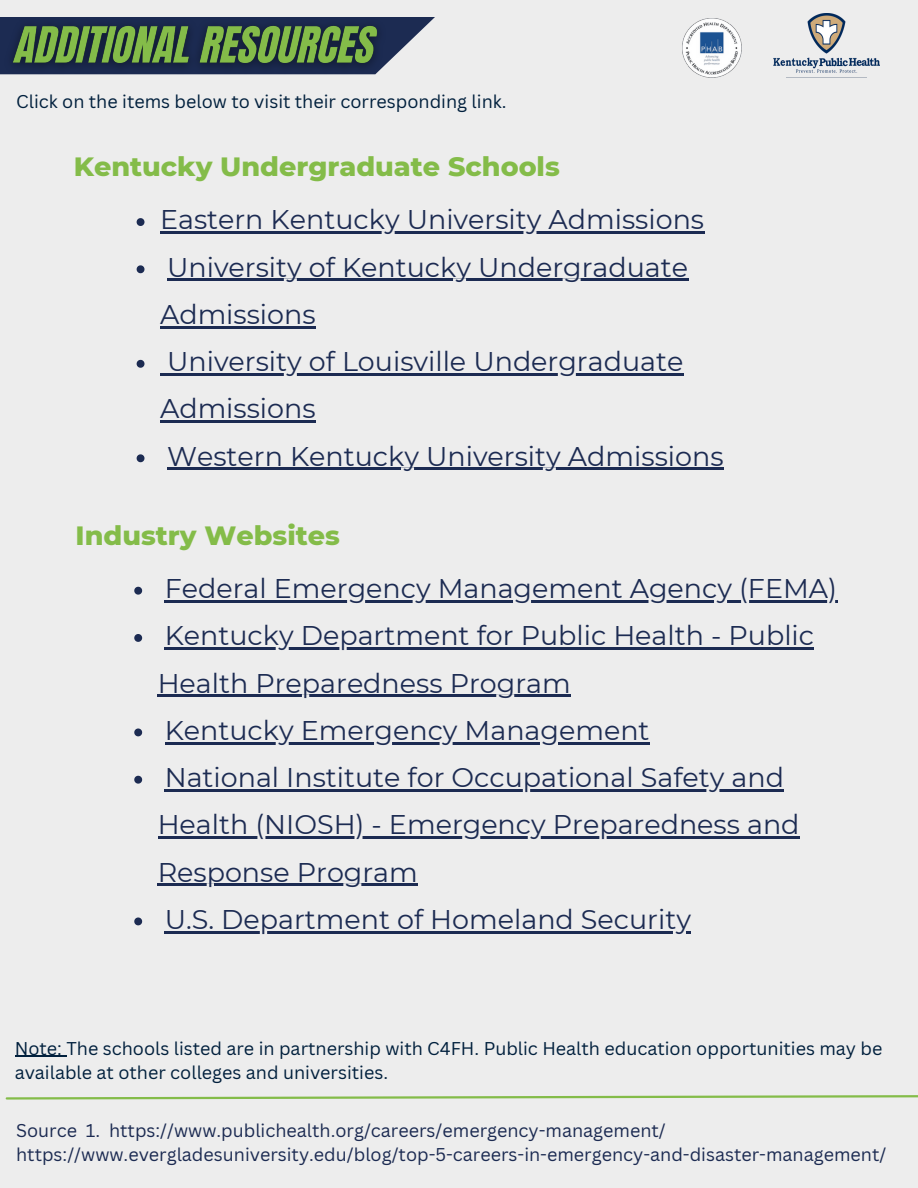
<style>
.page{position:relative;width:918px;height:1188px;background:#ededed}
.page>*{position:absolute;margin:0;border:0;box-sizing:border-box;transform-origin:0 0}
.t1{font:27px/47.2px "Montserrat";color:#1c2b52}
.t2{font:800 27px "Montserrat";color:#84bc49}
.t3{font:18px/24.8px "Canva Sans";color:#01203d}
.t4{font:18px/24.8px "Canva Sans";color:#1c2b52}
</style>
<div class="page">
<svg style="left:396px;top:17px;width:39px;height:38px"></svg>
<img style="left:0;top:17px;width:396px;height:58px">
<svg style="left:137px;top:218px;width:7px;height:8px"></svg>
<hr style="left:160px;top:232px;width:544px;height:2px;background:#1c2b52">
<svg style="left:137px;top:265px;width:7px;height:8px"></svg>
<hr style="left:167px;top:279px;width:521px;height:2px;background:#1c2b52">
<hr style="left:160px;top:326px;width:156px;height:2px;background:#1c2b52">
<svg style="left:137px;top:360px;width:7px;height:8px"></svg>
<svg style="left:160px;top:373px;width:7px;height:3px"></svg>
<hr style="left:167px;top:373px;width:516px;height:3px;background:#1c2b52">
<hr style="left:160px;top:421px;width:156px;height:2px;background:#1c2b52">
<svg style="left:137px;top:454px;width:7px;height:8px"></svg>
<hr style="left:167px;top:468px;width:557px;height:2px;background:#1c2b52">
<svg style="left:134px;top:587px;width:8px;height:8px"></svg>
<hr style="left:165px;top:600px;width:567px;height:3px;background:#1c2b52">
<hr style="left:732px;top:600px;width:105px;height:3px;background:#1c2b52">
<svg style="left:134px;top:634px;width:8px;height:8px"></svg>
<hr style="left:165px;top:648px;width:649px;height:2px;background:#1c2b52">
<hr style="left:158px;top:695px;width:413px;height:2px;background:#1c2b52">
<svg style="left:134px;top:729px;width:8px;height:7px"></svg>
<hr style="left:165px;top:742px;width:485px;height:2px;background:#1c2b52">
<svg style="left:134px;top:776px;width:8px;height:8px"></svg>
<hr style="left:165px;top:789px;width:619px;height:3px;background:#1c2b52">
<hr style="left:158px;top:837px;width:642px;height:2px;background:#1c2b52">
<hr style="left:158px;top:884px;width:260px;height:2px;background:#1c2b52">
<svg style="left:134px;top:918px;width:8px;height:7px"></svg>
<hr style="left:165px;top:931px;width:526px;height:2px;background:#1c2b52">
<svg style="left:5px;top:1095px;width:913px;height:5px"></svg>
<img style="left:683px;top:19px;width:58px;height:58px">
<img style="left:773px;top:14px;width:106px;height:64px">
<hr style="left:15px;top:1056px;width:51px;height:1px;background:#01203d">
<p class="t3" style="left:16px;top:88px;width:492px">Click on the items below to visit their corresponding link.</p>
<p class="t2" style="left:74px;top:150px;width:488px">Kentucky Undergraduate Schools</p>
<p class="t1" style="left:160px;top:196px;width:565px">Eastern Kentucky University Admissions<br>University of Kentucky Undergraduate<br>Admissions<br>University of Louisville Undergraduate<br>Admissions<br>Western Kentucky University Admissions</p>
<p class="t2" style="left:76px;top:519px;width:266px">Industry Websites</p>
<p class="t1" style="left:158px;top:565px;width:681px">Federal Emergency Management Agency (FEMA)<br>Kentucky Department for Public Health - Public Health Preparedness Program<br>Kentucky Emergency Management<br>National Institute for Occupational Safety and Health (NIOSH) - Emergency Preparedness and Response Program<br>U.S. Department of Homeland Security</p>
<p class="t3" style="left:15px;top:1035px;width:869px">Note: The schools listed are in partnership with C4FH. Public Health education opportunities may be available at other colleges and universities.</p>
<p class="t4" style="left:16px;top:1117px;width:872px">Source 1. https://www.publichealth.org/careers/emergency-management/ https://www.evergladesuniversity.edu/blog/top-5-careers-in-emergency-and-disaster-management/</p>
</div>
